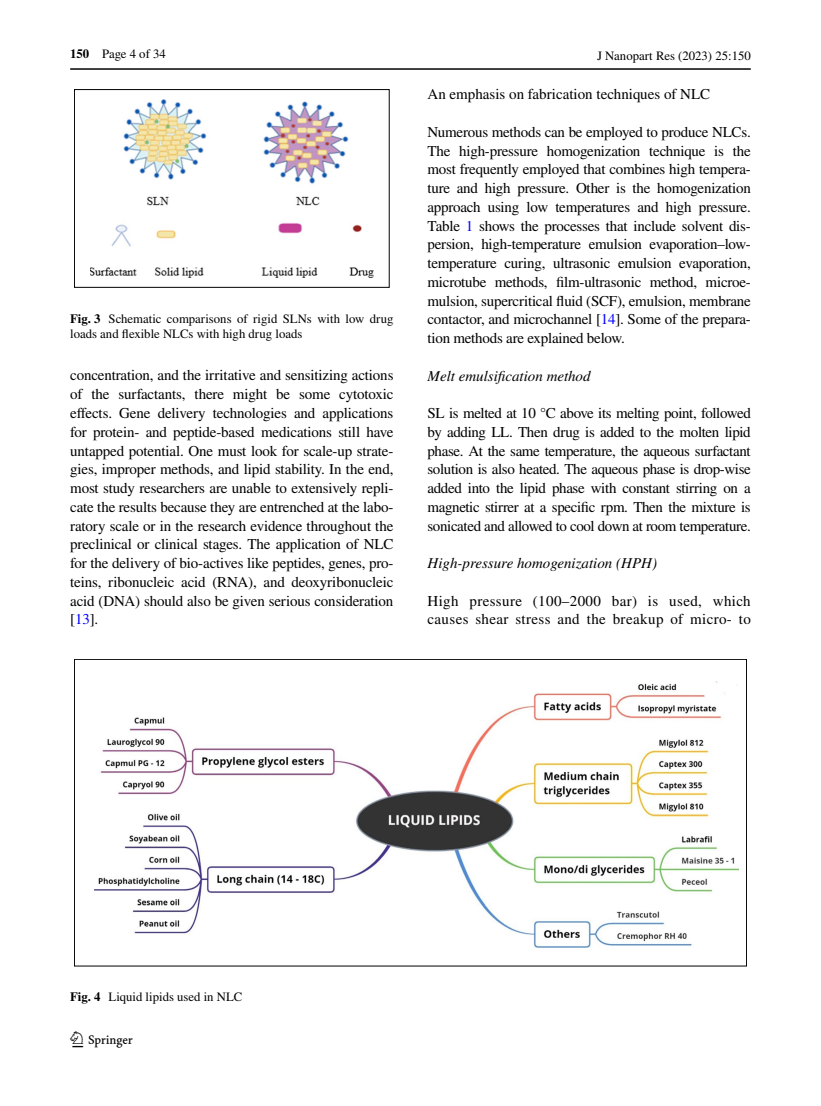
<style>
.page{position:relative;width:821px;height:1106px;background:#fff}
.page>*{position:absolute;margin:0;border:0;box-sizing:border-box;transform-origin:0 0}
.t1{font:22.5px "Springnew Regular 2";color:#000}
.t2{font:15px/18.8px "STIX";letter-spacing:-.01em;color:#000;text-align:justify}
.t3{font:15px/18.8px "STIX";letter-spacing:.025em;color:#000}
.t4{font:italic 15px "STIX";color:#000}
.t5{font:12.75px/15px "STIX";color:#000}
.s1{font-weight:700}
.s2{color:#00f}
</style>
<div class="page">
<hr style="left:70px;top:68px;width:680px;height:2px;background:#000">
<div style="left:74px;top:89px;width:315px;height:198px;border:1px solid #000"></div>
<img style="left:90px;top:100px;width:284px;height:177px">
<img style="left:95px;top:681px;width:644px;height:266px">
<p class="t5" style="left:70px;top:47px;width:97px"><span class="s1">150</span> Page 4 of 34</p>
<p class="t5" style="left:70px;top:312px;width:325px"><span class="s1">Fig. 3</span> Schematic comparisons of rigid SLNs with low drug loads and flexible NLCs with high drug loads</p>
<p class="t2" style="left:70px;top:367px;width:325px">concentration, and the irritative and sensitizing actions of the surfactants, there might be some cytotoxic effects. Gene delivery technologies and applications for protein- and peptide-based medications still have untapped potential. One must look for scale-up strate&shy;gies, improper methods, and lipid stability. In the end, most study researchers are unable to extensively repli&shy;cate the results because they are entrenched at the labo&shy;ratory scale or in the research evidence throughout the preclinical or clinical stages. The application of NLC for the delivery of bio-actives like peptides, genes, pro&shy;teins, ribonucleic acid (RNA), and deoxyribonucleic acid (DNA) should also be given serious consideration [<span class="s2">13</span>].</p>
<p class="t5" style="left:597px;top:49px;width:155px">J Nanopart Res (2023) 25:150</p>
<p class="t2" style="left:427px;top:86px;width:284px">An emphasis on fabrication techniques of NLC</p>
<p class="t2" style="left:427px;top:123px;width:325px">Numerous methods can be employed to produce NLCs.<br>The high-pressure homogenization technique is the most frequently employed that combines high tempera&shy;ture and high pressure. Other is the homogenization approach using low temperatures and high pressure.<br>Table <span class="s2">1</span> shows the processes that include solvent dis&shy;persion, high-temperature emulsion evaporation–low&shy;temperature curing, ultrasonic emulsion evaporation, microtube methods, film-ultrasonic method, microe&shy;mulsion, supercritical fluid (SCF), emulsion, membrane contactor, and microchannel [<span class="s2">14</span>]. Some of the prepara&shy;tion methods are explained below.</p>
<p class="t4" style="left:427px;top:365px;width:165px">Melt emulsification method</p>
<p class="t2" style="left:427px;top:405px;width:325px">SL is melted at 10 °C above its melting point, followed by adding LL. Then drug is added to the molten lipid phase. At the same temperature, the aqueous surfactant solution is also heated. The aqueous phase is drop-wise added into the lipid phase with constant stirring on a magnetic stirrer at a specific rpm. Then the mixture is sonicated and allowed to cool down at room temperature.</p>
<p class="t4" style="left:427px;top:553px;width:231px">High‑pressure homogenization (HPH)</p>
<p class="t3" style="left:427px;top:592px;width:325px">High pressure (100–2000 bar) is used, which causes shear stress and the breakup of micro- to</p>
<p class="t5" style="left:70px;top:990px;width:174px"><span class="s1">Fig. 4</span> Liquid lipids used in NLC</p>
<h1 class="t1" style="left:72px;top:1031px;width:62px">1 3</h1>
</div>
